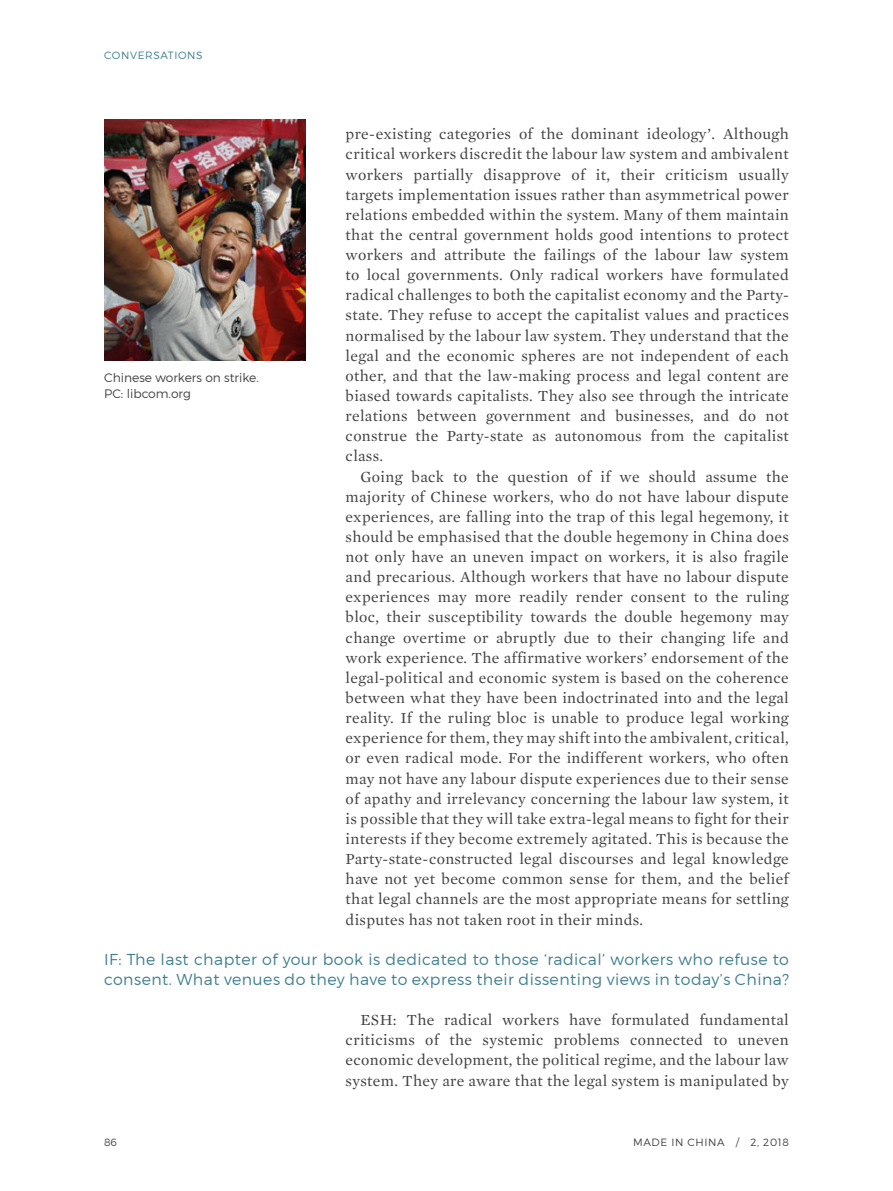
<style>
.page{position:relative;width:893px;height:1191px;background:#fff}
.page>*{position:absolute;margin:0;border:0;box-sizing:border-box;transform-origin:0 0}
.t1{font:15.75px/20.1px "Mercury Text G1 Roman";letter-spacing:.02em;color:#414042;text-align:justify}
.t2{font:300 15.75px/20.1px "Montserrat";letter-spacing:.03em;color:#3d7e8f}
.t3{font:300 12.25px/15.8px "Montserrat";color:#414042}
.t4{font:300 10.5px "Montserrat";letter-spacing:.06em;color:#414042}
.t5{font:300 10.5px "Montserrat";letter-spacing:.06em;color:#3d7e8f}
</style>
<div class="page">
<img style="left:104px;top:119px;width:202px;height:242px">
<p class="t5" style="left:104px;top:49px;width:100px">CONVERSATIONS</p>
<p class="t3" style="left:104px;top:369px;width:156px">Chinese workers on strike.<br>PC: libcom.org</p>
<p class="t1" style="left:346px;top:124px;width:445px">pre-existing categories of the dominant ideology’. Although critical workers discredit the labour law system and ambivalent workers partially disapprove of it, their criticism usually targets implementation issues rather than asymmetrical power relations embedded within the system. Many of them maintain that the central government holds good intentions to protect workers and attribute the failings of the labour law system to local governments. Only radical workers have formulated radical challenges to both the capitalist economy and the Party&shy;state. They refuse to accept the capitalist values and practices normalised by the labour law system. They understand that the legal and the economic spheres are not independent of each other, and that the law-making process and legal content are biased towards capitalists. They also see through the intricate relations between government and businesses, and do not construe the Party-state as autonomous from the capitalist class.</p>
<p class="t1" style="left:346px;top:466px;width:445px;text-indent:15px">Going back to the question of if we should assume the majority of Chinese workers, who do not have labour dispute experiences, are falling into the trap of this legal hegemony, it should be emphasised that the double hegemony in China does not only have an uneven impact on workers, it is also fragile and precarious. Although workers that have no labour dispute experiences may more readily render consent to the ruling bloc, their susceptibility towards the double hegemony may change overtime or abruptly due to their changing life and work experience. The affirmative workers’ endorsement of the legal-political and economic system is based on the coherence between what they have been indoctrinated into and the legal reality. If the ruling bloc is unable to produce legal working experience for them, they may shift into the ambivalent, critical, or even radical mode. For the indifferent workers, who often may not have any labour dispute experiences due to their sense of apathy and irrelevancy concerning the labour law system, it is possible that they will take extra-legal means to fight for their interests if they become extremely agitated. This is because the Party-state-constructed legal discourses and legal knowledge have not yet become common sense for them, and the belief that legal channels are the most appropriate means for settling disputes has not taken root in their minds.</p>
<p class="t2" style="left:104px;top:949px;width:686px">IF: The last chapter of your book is dedicated to those ‘radical’ workers who refuse to consent. What venues do they have to express their dissenting views in today’s China?</p>
<p class="t1" style="left:346px;top:1010px;width:445px;text-indent:15px">ESH: The radical workers have formulated fundamental criticisms of the systemic problems connected to uneven economic development, the political regime, and the labour law system. They are aware that the legal system is manipulated by</p>
<p class="t4" style="left:104px;top:1135px;width:14px">86</p>
<p class="t4" style="left:633px;top:1135px;width:157px">MADE IN CHINA / 2, 2018</p>
</div>
